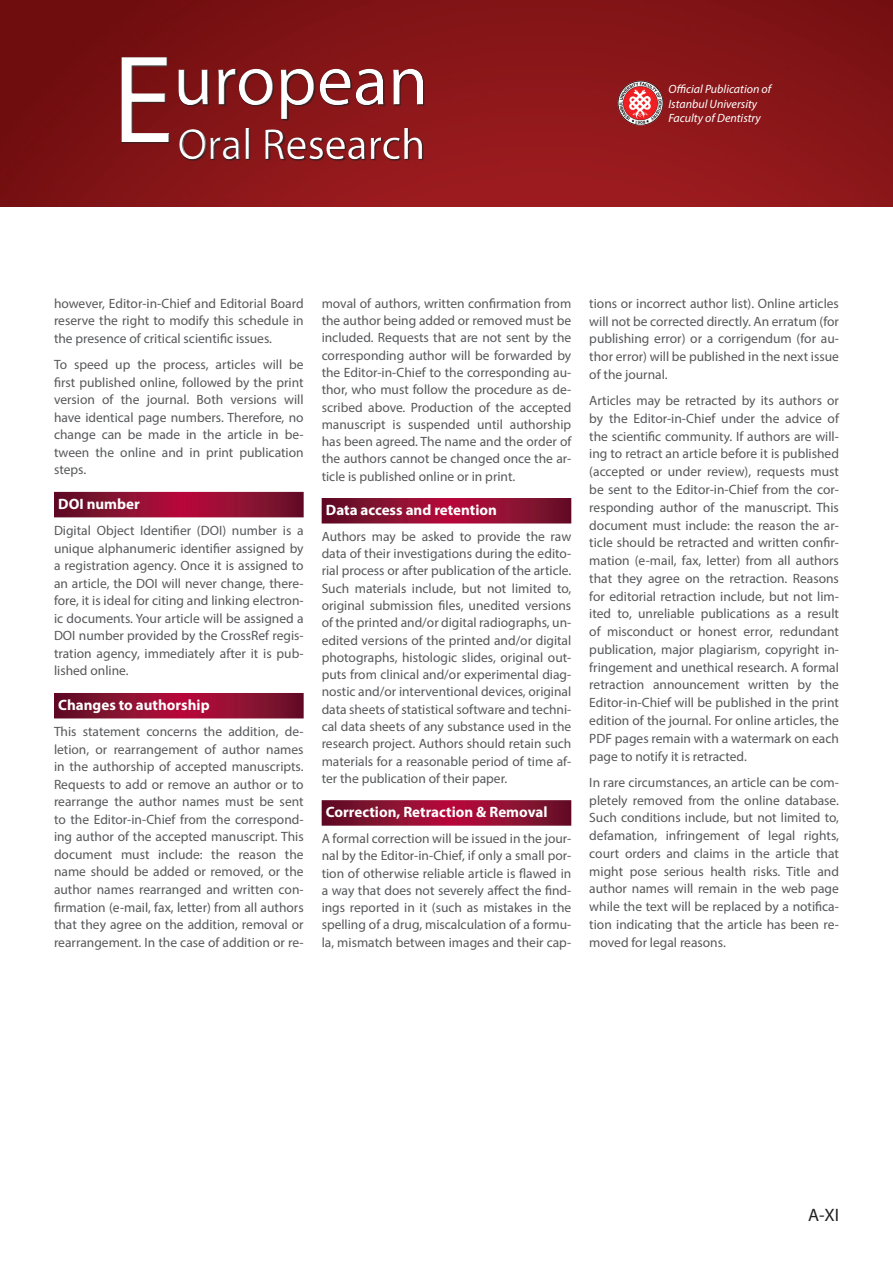
<style>
.page{position:relative;width:893px;height:1263px;background:#fff}
.page>*{position:absolute;margin:0;border:0;box-sizing:border-box;transform-origin:0 0}
.t1{font:126.3px "Myriad Pro";color:#fff}
.t2{font:72.3px "Myriad Pro";color:#fff}
.t3{font:43.65px "Myriad Pro";color:#fff}
.t4{font:18px "Myriad Pro";color:#231f20}
.t5{font:700 15px "Myriad Pro";color:#fff}
.t6{font:13.5px/17.7px "Myriad Pro";color:#57585a;text-align:justify}
.t7{font:italic 12px/14.4px "Myriad Pro";color:#fff}
</style>
<div class="page">
<svg style="left:54px;top:492px;width:250px;height:25px;background:#8b0e31"></svg>
<svg style="left:54px;top:693px;width:250px;height:25px;background:#8b0e31"></svg>
<svg style="left:322px;top:498px;width:249px;height:25px;background:#8b0e31"></svg>
<svg style="left:322px;top:800px;width:249px;height:26px;background:#8d1234"></svg>
<img style="left:0;top:0;width:893px;height:206px">
<div style="left:178px;top:69px;width:246px;height:51px;background:#231f20;opacity:.83"></div>
<div style="left:121px;top:57px;width:50px;height:87px;background:#231f20;opacity:.75"></div>
<div style="left:120px;top:57px;width:50px;height:86px;background:#231f20;opacity:.83"></div>
<div style="left:180px;top:128px;width:244px;height:33px;background:#231f20;opacity:.75"></div>
<div style="left:179px;top:127px;width:244px;height:32px;background:#8c1719"></div>
<div style="left:179px;top:128px;width:244px;height:32px;background:#231f20;opacity:.83"></div>
<img style="left:618px;top:81px;width:45px;height:44px">
<h1 class="t1" style="left:112px;top:22px;width:64px">E</h1>
<h2 class="t2" style="left:173px;top:36px;width:256px">uropean</h2>
<h3 class="t3" style="left:177px;top:117px;width:249px">Oral Research</h3>
<p class="t7" style="left:668px;top:82px;width:104px">Official Publication of<br>Istanbul University<br>Faculty of Dentistry</p>
<p class="t6" style="left:54px;top:294px;width:251px">however, Editor-in-Chief and Editorial Board reserve the right to modify this schedule in the presence of critical scientific issues.</p>
<p class="t6" style="left:54px;top:355px;width:251px">To speed up the process, articles will be first published online, followed by the print version of the journal. Both versions will have identical page numbers. Therefore, no change can be made in the article in be&shy;tween the online and in print publication steps.</p>
<p class="t5" style="left:58px;top:494px;width:83px">DOI number</p>
<p class="t6" style="left:54px;top:521px;width:251px">Digital Object Identifier (DOI) number is a unique alphanumeric identifier assigned by a registration agency. Once it is assigned to an article, the DOI will never change, there&shy;fore, it is ideal for citing and linking electron&shy;ic documents. Your article will be assigned a DOI number provided by the CrossRef regis&shy;tration agency, immediately after it is pub&shy;lished online.</p>
<p class="t5" style="left:58px;top:695px;width:153px">Changes to authorship</p>
<p class="t6" style="left:54px;top:722px;width:251px">This statement concerns the addition, de&shy;letion, or rearrangement of author names in the authorship of accepted manuscripts.<br>Requests to add or remove an author or to rearrange the author names must be sent to the Editor-in-Chief from the correspond&shy;ing author of the accepted manuscript. This document must include: the reason the name should be added or removed, or the author names rearranged and written con&shy;firmation (e-mail, fax, letter) from all authors that they agree on the addition, removal or rearrangement. In the case of addition or re-</p>
<p class="t6" style="left:322px;top:294px;width:251px;line-height:17.2px">moval of authors, written confirmation from the author being added or removed must be included. Requests that are not sent by the corresponding author will be forwarded by the Editor-in-Chief to the corresponding au&shy;thor, who must follow the procedure as de&shy;scribed above. Production of the accepted manuscript is suspended until authorship has been agreed. The name and the order of the authors cannot be changed once the ar&shy;ticle is published online or in print.</p>
<p class="t5" style="left:326px;top:500px;width:173px">Data access and retention</p>
<p class="t6" style="left:322px;top:527px;width:251px;line-height:17.2px">Authors may be asked to provide the raw data of their investigations during the edito&shy;rial process or after publication of the article.<br>Such materials include, but not limited to, original submission files, unedited versions of the printed and/or digital radiographs, un&shy;edited versions of the printed and/or digital photographs, histologic slides, original out&shy;puts from clinical and/or experimental diag&shy;nostic and/or interventional devices, original data sheets of statistical software and techni&shy;cal data sheets of any substance used in the research project. Authors should retain such materials for a reasonable period of time af&shy;ter the publication of their paper.</p>
<p class="t5" style="left:326px;top:802px;width:223px">Correction, Retraction &amp; Removal</p>
<p class="t6" style="left:322px;top:830px;width:251px;line-height:17.2px">A formal correction will be issued in the jour&shy;nal by the Editor-in-Chief, if only a small por&shy;tion of otherwise reliable article is flawed in a way that does not severely affect the find&shy;ings reported in it (such as mistakes in the spelling of a drug, miscalculation of a formu&shy;la, mismatch between images and their cap-</p>
<p class="t6" style="left:589px;top:294px;width:251px">tions or incorrect author list). Online articles will not be corrected directly. An erratum (for publishing error) or a corrigendum (for au&shy;thor error) will be published in the next issue of the journal.</p>
<p class="t6" style="left:589px;top:392px;width:251px">Articles may be retracted by its authors or by the Editor-in-Chief under the advice of the scientific community. If authors are will&shy;ing to retract an article before it is published (accepted or under review), requests must be sent to the Editor-in-Chief from the cor&shy;responding author of the manuscript. This document must include: the reason the ar&shy;ticle should be retracted and written confir&shy;mation (e-mail, fax, letter) from all authors that they agree on the retraction. Reasons for editorial retraction include, but not lim&shy;ited to, unreliable publications as a result of misconduct or honest error, redundant publication, major plagiarism, copyright in&shy;fringement and unethical research. A formal retraction announcement written by the Editor-in-Chief will be published in the print edition of the journal. For online articles, the PDF pages remain with a watermark on each page to notify it is retracted.</p>
<p class="t6" style="left:589px;top:773px;width:251px">In rare circumstances, an article can be com&shy;pletely removed from the online database.<br>Such conditions include, but not limited to, defamation, infringement of legal rights, court orders and claims in the article that might pose serious health risks. Title and author names will remain in the web page while the text will be replaced by a notifica&shy;tion indicating that the article has been re&shy;moved for legal reasons.</p>
<h3 class="t4" style="left:808px;top:1204px;width:32px">A-XI</h3>
</div>
